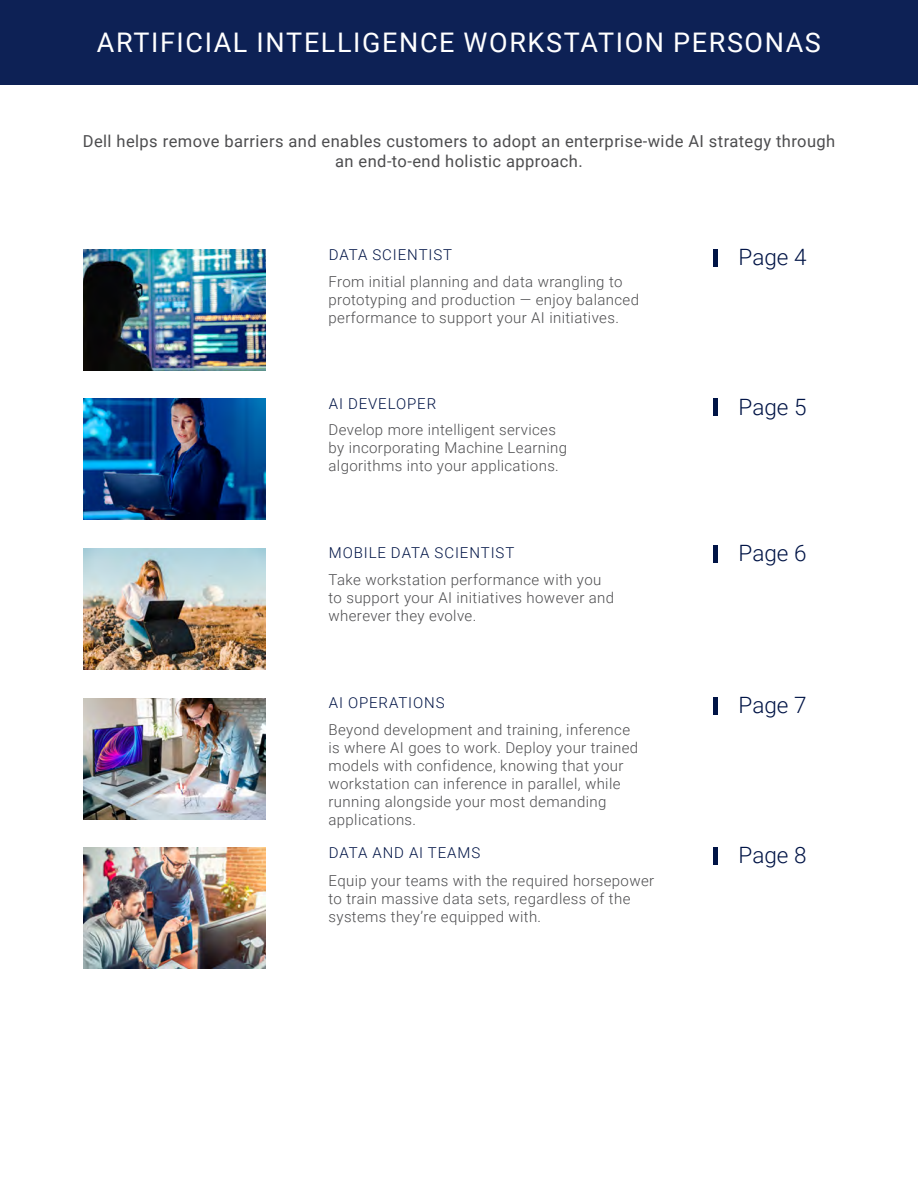
<style>
.page{position:relative;width:918px;height:1188px;background:#fff}
.page>*{position:absolute;margin:0;border:0;box-sizing:border-box;transform-origin:0 0}
.t1{font:27px "Roboto";letter-spacing:.06em;color:#fff}
.t2{font:300 22.5px "Roboto";color:#001446}
.t3{font:16.5px/19.8px "Roboto";letter-spacing:.025em;color:#4d4d4f;text-align:center}
.t4{font:300 15px/18px "Roboto";letter-spacing:.025em;color:#4d4d4f}
.t5{font:300 15px "Roboto";letter-spacing:.06em;color:#001446}
</style>
<div class="page">
<div style="left:0;top:0;width:918px;height:84px;background:#0d2155"></div>
<img style="left:84px;top:399px;width:181px;height:121px">
<img style="left:84px;top:249px;width:181px;height:121px">
<img style="left:84px;top:549px;width:181px;height:120px">
<img style="left:84px;top:698px;width:181px;height:121px">
<img style="left:84px;top:848px;width:181px;height:121px">
<hr style="left:713px;top:249px;width:4px;height:17px;background:#001446">
<hr style="left:713px;top:399px;width:4px;height:17px;background:#001446">
<hr style="left:713px;top:545px;width:4px;height:17px;background:#001446">
<hr style="left:713px;top:697px;width:4px;height:17px;background:#001446">
<hr style="left:713px;top:847px;width:4px;height:17px;background:#001446">
<h1 class="t1" style="left:97px;top:23px;width:726px">ARTIFICIAL INTELLIGENCE WORKSTATION PERSONAS</h1>
<p class="t3" style="left:83px;top:130px;width:754px">Dell helps remove barriers and enables customers to adopt an enterprise-wide AI strategy through an end-to-end holistic approach.</p>
<p class="t5" style="left:329px;top:244px;width:125px">DATA SCIENTIST</p>
<p class="t4" style="left:329px;top:273px;width:312px">From initial planning and data wrangling to prototyping and production — enjoy balanced performance to support your AI initiatives.</p>
<p class="t5" style="left:329px;top:393px;width:109px">AI DEVELOPER</p>
<p class="t4" style="left:329px;top:420px;width:240px">Develop more intelligent services by incorporating Machine Learning algorithms into your applications.</p>
<p class="t5" style="left:329px;top:542px;width:187px">MOBILE DATA SCIENTIST</p>
<p class="t4" style="left:329px;top:570px;width:287px">Take workstation performance with you to support your AI initiatives however and wherever they evolve.</p>
<p class="t5" style="left:329px;top:692px;width:117px">AI OPERATIONS</p>
<p class="t4" style="left:329px;top:720px;width:311px">Beyond development and training, inference is where AI goes to work. Deploy your trained models with confidence, knowing that your workstation can inference in parallel, while running alongside your most demanding applications.</p>
<p class="t5" style="left:329px;top:842px;width:153px">DATA AND AI TEAMS</p>
<p class="t4" style="left:329px;top:871px;width:327px">Equip your teams with the required horsepower to train massive data sets, regardless of the systems they’re equipped with.</p>
<h2 class="t2" style="left:739px;top:242px;width:69px">Page 4</h2>
<h2 class="t2" style="left:739px;top:391px;width:69px">Page 5</h2>
<h2 class="t2" style="left:739px;top:538px;width:69px">Page 6</h2>
<h2 class="t2" style="left:739px;top:689px;width:69px">Page 7</h2>
<h2 class="t2" style="left:739px;top:839px;width:69px">Page 8</h2>
</div>
